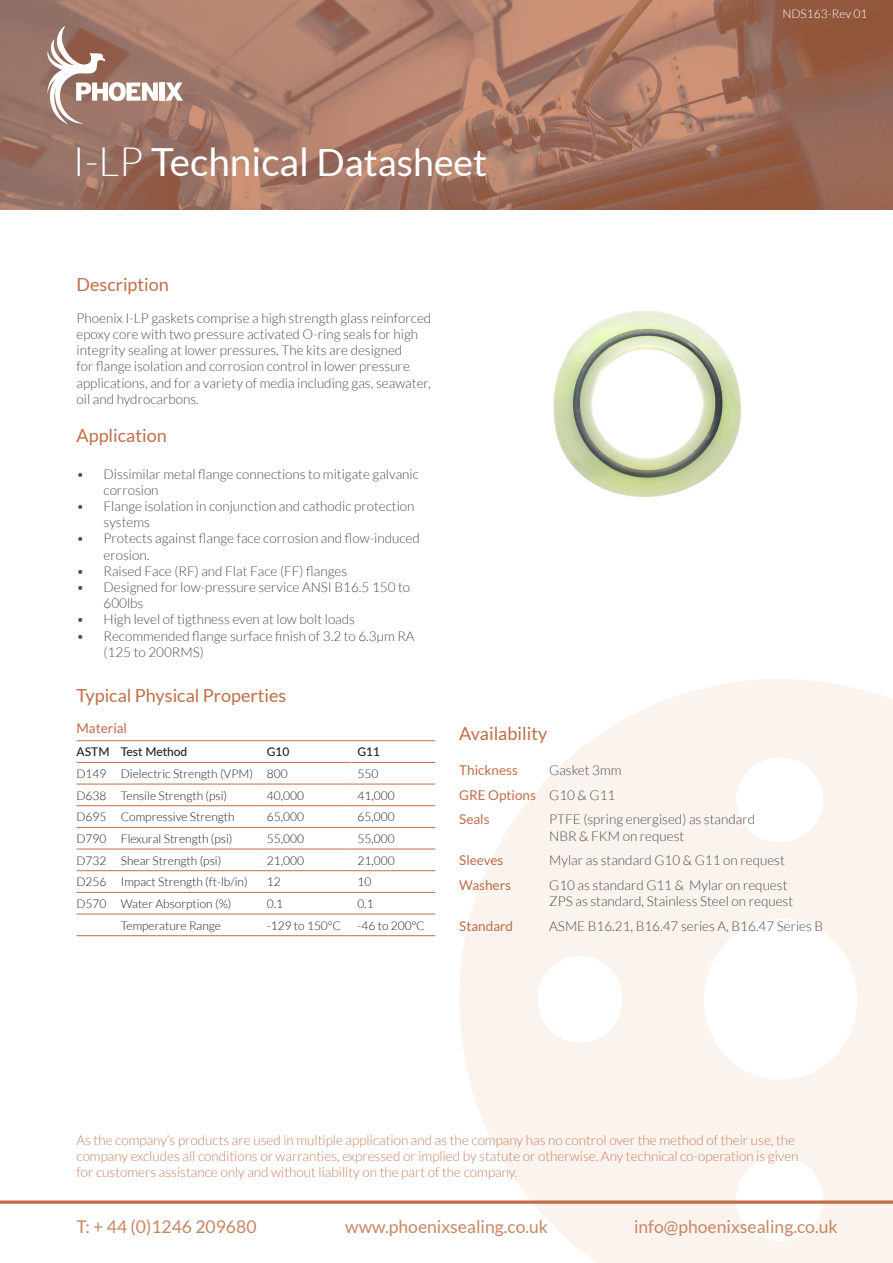
<style>
.page{position:relative;width:893px;height:1263px;background:#fff}
.page>*{position:absolute;margin:0;border:0;box-sizing:border-box;transform-origin:0 0}
.t1{font:38.85px "Lato";color:#fff}
.t2{font:18px "Lato";color:#c06e48}
.t3{font:17.55px "Lato";color:#c98562}
.t4{font:300 13.5px/16.2px "Lato";color:#4b4c4d}
.t5{font:300 13.5px/16.2px "Lato";color:#c77f5c}
.t6{font:13.5px "Lato";color:#c06e48}
.t7{font:300 12px "Lato";color:#231f20}
.t8{font:500 12px "Lato";color:#231f20}
.t9{font:300 12px "Lato";color:#fff}
.s1{font-weight:300;font-size:40.5px}
.s2{font-size:37.5px}
.s3{font-weight:300;color:#4b4c4d}
</style>
<div class="page">
<svg style="left:459px;top:679px;width:434px;height:584px;fill:#faf3ee"></svg>
<svg style="left:0;top:0;width:893px;height:210px;background:#a47462"></svg>
<svg style="left:46px;top:26px;width:112px;height:98px"></svg>
<div style="left:159px;top:83px;width:6px;height:18px;background:#fff"></div>
<svg style="left:165px;top:83px;width:18px;height:18px"></svg>
<img style="left:553px;top:311px;width:188px;height:186px">
<hr style="left:77px;top:740px;width:38px;height:1px;background:#c06e48">
<hr style="left:115px;top:740px;width:146px;height:1px;background:#c06e48">
<hr style="left:261px;top:740px;width:90px;height:1px;background:#c06e48">
<hr style="left:351px;top:740px;width:84px;height:1px;background:#c06e48">
<hr style="left:77px;top:762px;width:38px;height:1px;background:#c06e48">
<hr style="left:115px;top:762px;width:146px;height:1px;background:#c06e48">
<hr style="left:261px;top:762px;width:90px;height:1px;background:#c06e48">
<hr style="left:351px;top:762px;width:84px;height:1px;background:#c06e48">
<hr style="left:77px;top:784px;width:38px;height:1px;background:#c06e48">
<hr style="left:115px;top:784px;width:146px;height:1px;background:#c06e48">
<hr style="left:261px;top:784px;width:90px;height:1px;background:#c06e48">
<hr style="left:351px;top:784px;width:84px;height:1px;background:#c06e48">
<hr style="left:77px;top:805px;width:38px;height:1px;background:#c06e48">
<hr style="left:115px;top:805px;width:146px;height:1px;background:#c06e48">
<hr style="left:261px;top:805px;width:90px;height:1px;background:#c06e48">
<hr style="left:351px;top:805px;width:84px;height:1px;background:#c06e48">
<hr style="left:77px;top:827px;width:38px;height:1px;background:#c06e48">
<hr style="left:115px;top:827px;width:146px;height:1px;background:#c06e48">
<hr style="left:261px;top:827px;width:90px;height:1px;background:#c06e48">
<hr style="left:351px;top:827px;width:84px;height:1px;background:#c06e48">
<hr style="left:77px;top:849px;width:38px;height:1px;background:#c06e48">
<hr style="left:115px;top:849px;width:146px;height:1px;background:#c06e48">
<hr style="left:261px;top:849px;width:90px;height:1px;background:#c06e48">
<hr style="left:351px;top:849px;width:84px;height:1px;background:#c06e48">
<hr style="left:77px;top:870px;width:38px;height:1px;background:#c06e48">
<hr style="left:115px;top:870px;width:146px;height:1px;background:#c06e48">
<hr style="left:261px;top:870px;width:90px;height:1px;background:#c06e48">
<hr style="left:351px;top:870px;width:84px;height:1px;background:#c06e48">
<hr style="left:77px;top:892px;width:38px;height:1px;background:#c06e48">
<hr style="left:115px;top:892px;width:146px;height:1px;background:#c06e48">
<hr style="left:261px;top:892px;width:90px;height:1px;background:#c06e48">
<hr style="left:351px;top:892px;width:84px;height:1px;background:#c06e48">
<hr style="left:77px;top:914px;width:38px;height:1px;background:#c06e48">
<hr style="left:115px;top:914px;width:146px;height:1px;background:#c06e48">
<hr style="left:261px;top:914px;width:90px;height:1px;background:#c06e48">
<hr style="left:351px;top:914px;width:84px;height:1px;background:#c06e48">
<hr style="left:77px;top:935px;width:38px;height:1px;background:#c06e48">
<hr style="left:115px;top:935px;width:146px;height:1px;background:#c06e48">
<hr style="left:261px;top:935px;width:90px;height:1px;background:#c06e48">
<hr style="left:351px;top:935px;width:84px;height:1px;background:#c06e48">
<svg style="left:0;top:1200px;width:893px;height:4px;background:#ca8666"></svg>
<p class="t1" style="left:73px;top:140px;width:416px"><span class="s1">I-LP</span> Technical <span class="s2">Datasheet</span></p>
<p class="t2" style="left:77px;top:274px;width:94px">Description</p>
<p class="t4" style="left:77px;top:310px;width:356px">Phoenix I-LP gaskets comprise a high strength glass reinforced epoxy core with two pressure activated O-ring seals for high integrity sealing at lower pressures. The kits are designed<br>for flange isolation and corrosion control in lower pressure applications, and for a variety of media including gas, seawater, oil and hydrocarbons.</p>
<p class="t2" style="left:77px;top:426px;width:92px">Application</p>
<p class="t4" style="left:104px;top:466px;width:317px;text-indent:-27px">• Dissimilar metal flange connections to mitigate galvanic corrosion</p>
<p class="t4" style="left:104px;top:498px;width:312px;text-indent:-27px">• Flange isolation in conjunction and cathodic protection systems</p>
<p class="t4" style="left:104px;top:530px;width:318px;text-indent:-27px">• Protects against flange face corrosion and flow-induced erosion.</p>
<p class="t4" style="left:77px;top:563px;width:272px">• Raised Face (RF) and Flat Face (FF) flanges</p>
<p class="t4" style="left:104px;top:579px;width:308px;text-indent:-27px">• Designed for low-pressure service ANSI B16.5 150 to<br>600lbs</p>
<p class="t4" style="left:77px;top:611px;width:280px">• High level of tigthness even at low bolt loads</p>
<p class="t4" style="left:104px;top:628px;width:313px;text-indent:-27px">• Recommended flange surface finish of 3.2 to 6.3µm RA (125 to 200RMS)</p>
<p class="t2" style="left:77px;top:685px;width:211px">Typical Physical Properties</p>
<p class="t6" style="left:77px;top:721px;width:52px">Material</p>
<p class="t2" style="left:459px;top:724px;width:90px">Availability</p>
<p class="t9" style="left:782px;top:7px;width:87px">NDS163-Rev 01</p>
<p class="t8" style="left:77px;top:743px;width:35px">ASTM</p>
<p class="t8" style="left:121px;top:743px;width:68px">Test Method</p>
<p class="t8" style="left:267px;top:743px;width:24px">G10</p>
<p class="t8" style="left:357px;top:743px;width:24px">G11</p>
<p class="t7" style="left:77px;top:767px;width:31px">D149</p>
<p class="t7" style="left:121px;top:767px;width:134px">Dielectric Strength (VPM)</p>
<p class="t7" style="left:267px;top:767px;width:22px">800</p>
<p class="t7" style="left:357px;top:767px;width:22px">550</p>
<p class="t7" style="left:77px;top:789px;width:31px">D638</p>
<p class="t7" style="left:121px;top:789px;width:108px">Tensile Strength (psi)</p>
<p class="t7" style="left:267px;top:789px;width:39px">40,000</p>
<p class="t7" style="left:357px;top:789px;width:39px">41,000</p>
<p class="t7" style="left:77px;top:811px;width:31px">D695</p>
<p class="t7" style="left:121px;top:811px;width:115px">Compressive Strength</p>
<p class="t7" style="left:267px;top:811px;width:39px">65,000</p>
<p class="t7" style="left:357px;top:811px;width:39px">65,000</p>
<p class="t7" style="left:77px;top:832px;width:31px">D790</p>
<p class="t7" style="left:121px;top:832px;width:113px">Flexural Strength (psi)</p>
<p class="t7" style="left:267px;top:832px;width:39px">55,000</p>
<p class="t7" style="left:357px;top:832px;width:39px">55,000</p>
<p class="t7" style="left:77px;top:854px;width:31px">D732</p>
<p class="t7" style="left:121px;top:854px;width:102px">Shear Strength (psi)</p>
<p class="t7" style="left:267px;top:854px;width:39px">21,000</p>
<p class="t7" style="left:357px;top:854px;width:39px">21,000</p>
<p class="t7" style="left:77px;top:876px;width:31px">D256</p>
<p class="t7" style="left:121px;top:876px;width:128px">Impact Strength (ft-lb/in)</p>
<p class="t7" style="left:267px;top:876px;width:15px">12</p>
<p class="t7" style="left:357px;top:876px;width:15px">10</p>
<p class="t7" style="left:77px;top:897px;width:31px">D570</p>
<p class="t7" style="left:121px;top:897px;width:112px">Water Absorption (%)</p>
<p class="t7" style="left:267px;top:897px;width:18px">0.1</p>
<p class="t7" style="left:357px;top:897px;width:18px">0.1</p>
<p class="t7" style="left:121px;top:919px;width:102px">Temperature Range</p>
<p class="t7" style="left:267px;top:919px;width:76px">-129 to 150°C</p>
<p class="t7" style="left:357px;top:919px;width:69px">-46 to 200°C</p>
<p class="t6" style="left:459px;top:763px;width:60px">Thickness</p>
<p class="t4" style="left:549px;top:762px;width:74px">Gasket 3mm</p>
<p class="t6" style="left:459px;top:787px;width:158px">GRE Options <span class="s3">G10 &amp; G11</span></p>
<p class="t6" style="left:459px;top:812px;width:32px">Seals</p>
<p class="t4" style="left:549px;top:811px;width:207px">PTFE (spring energised) as standard<br>NBR &amp; FKM on request</p>
<p class="t6" style="left:459px;top:853px;width:46px">Sleeves</p>
<p class="t4" style="left:549px;top:852px;width:237px">Mylar as standard G10 &amp; G11 on request</p>
<p class="t6" style="left:459px;top:878px;width:53px">Washers</p>
<p class="t4" style="left:549px;top:877px;width:245px">G10 as standard G11 &amp; Mylar on request<br>ZPS as standard, Stainless Steel on request</p>
<p class="t6" style="left:459px;top:918px;width:55px">Standard</p>
<p class="t4" style="left:549px;top:918px;width:275px">ASME B16.21, B16.47 series A, B16.47 Series B</p>
<p class="t5" style="left:77px;top:1132px;width:724px">As the company’s products are used in multiple application and as the company has no control over the method of their use, the company excludes all conditions or warranties, expressed or implied by statute or otherwise. Any technical co-operation is given for customers assistance only and without liability on the part of the company.</p>
<p class="t3" style="left:77px;top:1217px;width:181px">T: + 44 (0)1246 209680</p>
<p class="t3" style="left:345px;top:1217px;width:204px">www.phoenixsealing.co.uk</p>
<p class="t3" style="left:634px;top:1217px;width:205px">info@phoenixsealing.co.uk</p>
</div>
